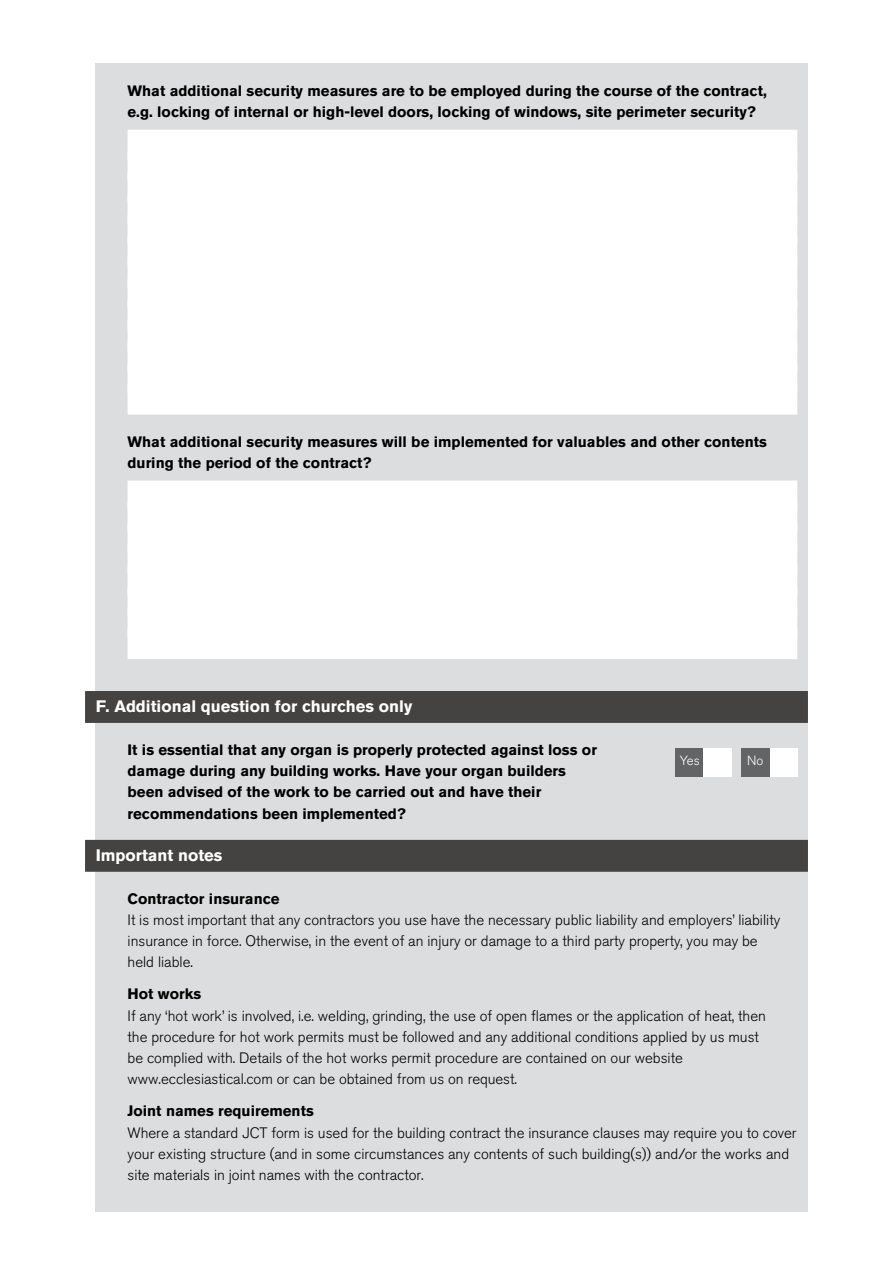
<style>
.page{position:relative;width:893px;height:1263px;background:#fff}
.page>*{position:absolute;margin:0;border:0;box-sizing:border-box;transform-origin:0 0}
.t1{font:700 16.5px "Akzidenz Grotesk BQ";color:#fff}
.t2{font:300 15px/21.3px "Akzidenz Grotesk BQ";color:#000}
.t3{font:700 15px/21.3px "Akzidenz Grotesk BQ";color:#000}
.t4{font:300 13.2px "Akzidenz Grotesk BQ";color:#fff}
</style>
<div class="page">
<div style="left:96px;top:64px;width:712px;height:1148px;background:#dcddde"></div>
<div style="left:128px;top:130px;width:669px;height:29px;background:#fff"></div>
<div style="left:128px;top:151px;width:669px;height:30px;background:#fff"></div>
<div style="left:128px;top:172px;width:669px;height:30px;background:#fff"></div>
<div style="left:128px;top:193px;width:669px;height:30px;background:#fff"></div>
<div style="left:128px;top:215px;width:669px;height:29px;background:#fff"></div>
<div style="left:128px;top:236px;width:669px;height:30px;background:#fff"></div>
<div style="left:128px;top:257px;width:669px;height:30px;background:#fff"></div>
<div style="left:128px;top:279px;width:669px;height:29px;background:#fff"></div>
<div style="left:128px;top:300px;width:669px;height:30px;background:#fff"></div>
<div style="left:128px;top:321px;width:669px;height:30px;background:#fff"></div>
<div style="left:128px;top:342px;width:669px;height:30px;background:#fff"></div>
<div style="left:128px;top:364px;width:669px;height:29px;background:#fff"></div>
<div style="left:128px;top:385px;width:669px;height:30px;background:#fff"></div>
<div style="left:128px;top:480px;width:669px;height:30px;background:#fff"></div>
<div style="left:128px;top:502px;width:669px;height:29px;background:#fff"></div>
<div style="left:128px;top:523px;width:669px;height:30px;background:#fff"></div>
<div style="left:128px;top:544px;width:669px;height:30px;background:#fff"></div>
<div style="left:128px;top:566px;width:669px;height:29px;background:#fff"></div>
<div style="left:128px;top:587px;width:669px;height:30px;background:#fff"></div>
<div style="left:128px;top:608px;width:669px;height:30px;background:#fff"></div>
<div style="left:128px;top:629px;width:669px;height:30px;background:#fff"></div>
<div style="left:85px;top:691px;width:723px;height:32px;background:#454342"></div>
<div style="left:85px;top:840px;width:723px;height:32px;background:#454342"></div>
<div style="left:769px;top:749px;width:28px;height:28px;background:#fff"></div>
<div style="left:676px;top:749px;width:28px;height:28px;background:#636466"></div>
<div style="left:741px;top:749px;width:28px;height:28px;background:#636466"></div>
<div style="left:704px;top:749px;width:28px;height:28px;background:#fff"></div>
<p class="t3" style="left:128px;top:80px;width:641px">What additional security measures are to be employed during the course of the contract, e.g. locking of internal or high-level doors, locking of windows, site perimeter security?</p>
<p class="t3" style="left:128px;top:431px;width:641px">What additional security measures will be implemented for valuables and other contents during the period of the contract?</p>
<p class="t1" style="left:96px;top:697px;width:318px">F. Additional question for churches only</p>
<p class="t3" style="left:128px;top:739px;width:471px">It is essential that any organ is properly protected against loss or damage during any building works. Have your organ builders been advised of the work to be carried out and have their recommendations been implemented?</p>
<p class="t1" style="left:96px;top:846px;width:128px">Important notes</p>
<p class="t3" style="left:128px;top:888px;width:153px">Contractor insurance</p>
<p class="t2" style="left:128px;top:909px;width:654px">It is most important that any contractors you use have the necessary public liability and employers’ liability insurance in force. Otherwise, in the event of an injury or damage to a third party property, you may be held liable.</p>
<p class="t3" style="left:128px;top:983px;width:75px">Hot works</p>
<p class="t2" style="left:128px;top:1005px;width:640px">If any ‘hot work’ is involved, i.e. welding, grinding, the use of open flames or the application of heat, then the procedure for hot work permits must be followed and any additional conditions applied by us must be complied with. Details of the hot works permit procedure are contained on our website www.ecclesiastical.com or can be obtained from us on request.</p>
<p class="t3" style="left:128px;top:1100px;width:188px">Joint names requirements</p>
<p class="t2" style="left:128px;top:1122px;width:670px">Where a standard JCT form is used for the building contract the insurance clauses may require you to cover your existing structure (and in some circumstances any contents of such building(s)) and/or the works and site materials in joint names with the contractor.</p>
<p class="t4" style="left:680px;top:753px;width:21px">Yes</p>
<p class="t4" style="left:747px;top:753px;width:18px">No</p>
</div>
